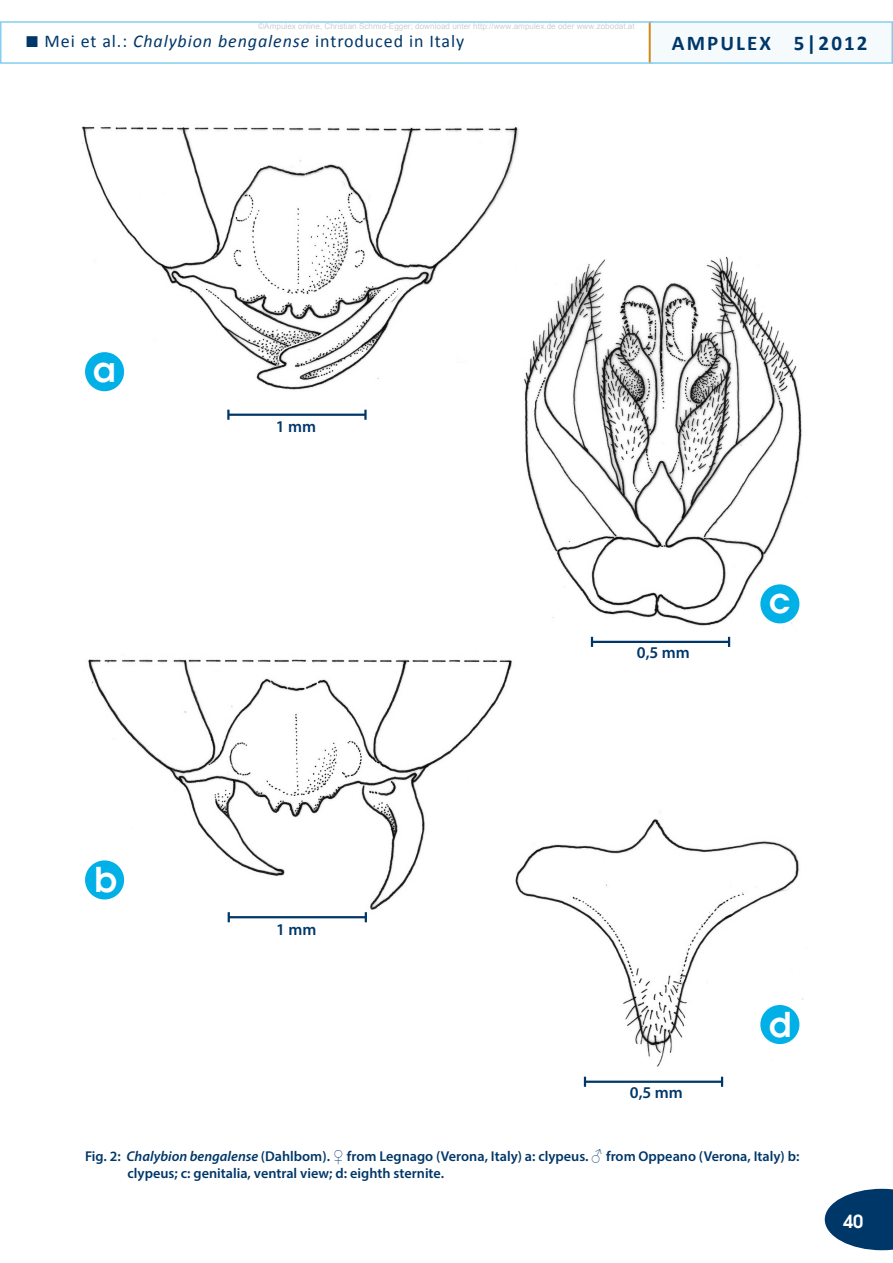
<style>
.page{position:relative;width:893px;height:1263px;background:#fff}
.page>*{position:absolute;margin:0;border:0;box-sizing:border-box;transform-origin:0 0}
.t1{font:600 34.05px "Avant Garde";color:#fff}
.t2{font:700 21px "Calibri";letter-spacing:.1em;color:#003769}
.t3{font:18px "Calibri";letter-spacing:.05em;color:#003769}
.t4{font:600 18px "Avant Garde";color:#fff}
.t5{font:600 16.5px "Myriad Pro";color:#003769}
.t6{font:600 14.25px/16.5px "Myriad Pro";color:#003769}
.t7{font:8.1px "Arial";color:rgb(0 0 0/.2)}
.s1{font-style:italic}
.s2{font-family:"Garamond";font-weight:400;font-size:15px}
</style>
<div class="page">
<div style="left:0;top:21px;width:653px;height:43px;border:2px solid #84cff0"></div>
<div style="left:649px;top:21px;width:244px;height:43px;background:#f5fafd;border:2px solid #84cff0"></div>
<svg style="left:825px;top:1189px;width:68px;height:61px"></svg>
<hr style="left:649px;top:23px;width:2px;height:39px;background:#e08503">
<img style="left:81px;top:126px;width:438px;height:266px">
<img style="left:85px;top:659px;width:427px;height:264px">
<img style="left:510px;top:247px;width:292px;height:390px">
<img style="left:500px;top:806px;width:303px;height:271px">
<div style="left:85px;top:352px;width:39px;height:39px;background:#00b0e6;border-radius:50%"></div>
<div style="left:85px;top:860px;width:39px;height:39px;background:#00b0e6;border-radius:50%"></div>
<div style="left:760px;top:584px;width:39px;height:39px;background:#00b0e6;border-radius:50%"></div>
<div style="left:760px;top:1005px;width:39px;height:39px;background:#00b0e6;border-radius:50%"></div>
<hr style="left:228px;top:414px;width:137px;height:2px;background:#003769">
<svg style="left:227px;top:410px;width:3px;height:10px"></svg>
<svg style="left:364px;top:410px;width:3px;height:10px"></svg>
<hr style="left:592px;top:641px;width:137px;height:2px;background:#003769">
<svg style="left:591px;top:637px;width:2px;height:10px"></svg>
<svg style="left:728px;top:637px;width:2px;height:10px"></svg>
<hr style="left:229px;top:916px;width:137px;height:2px;background:#003769">
<svg style="left:228px;top:912px;width:2px;height:10px"></svg>
<svg style="left:365px;top:912px;width:2px;height:10px"></svg>
<hr style="left:585px;top:1080px;width:137px;height:3px;background:#003769">
<svg style="left:584px;top:1077px;width:2px;height:10px"></svg>
<svg style="left:721px;top:1077px;width:2px;height:10px"></svg>
<p class="t7" style="left:258px;top:21px;width:378px">©Ampulex online, Christian Schmid-Egger; download unter http://www.ampulex.de oder www.zobodat.at</p>
<p class="t3" style="left:45px;top:30px;width:421px">Mei et al.: <span class="s1">Chalybion bengalense</span> introduced in Italy</p>
<h2 class="t2" style="left:672px;top:29px;width:197px">AMPULEX 5|2012</h2>
<h1 class="t1" style="left:93px;top:347px;width:24px">a</h1>
<p class="t5" style="left:276px;top:416px;width:42px">1 mm</p>
<h1 class="t1" style="left:769px;top:579px;width:23px">c</h1>
<h1 class="t1" style="left:95px;top:857px;width:24px">b</h1>
<p class="t5" style="left:276px;top:919px;width:42px">1 mm</p>
<p class="t5" style="left:637px;top:642px;width:54px">0,5 mm</p>
<p class="t5" style="left:630px;top:1082px;width:54px">0,5 mm</p>
<h1 class="t1" style="left:769px;top:1002px;width:24px">d</h1>
<p class="t6" style="left:128px;top:1148px;width:673px;text-indent:-43px">Fig. 2: <span class="s1">Chalybion bengalense</span> (Dahlbom). <span class="s2">♀</span> from Legnago (Verona, Italy) a: clypeus. <span class="s2">♂</span> from Oppeano (Verona, Italy) b: clypeus; c: genitalia, ventral view; d: eighth sternite.</p>
<p class="t4" style="left:843px;top:1209px;width:22px">40</p>
</div>
